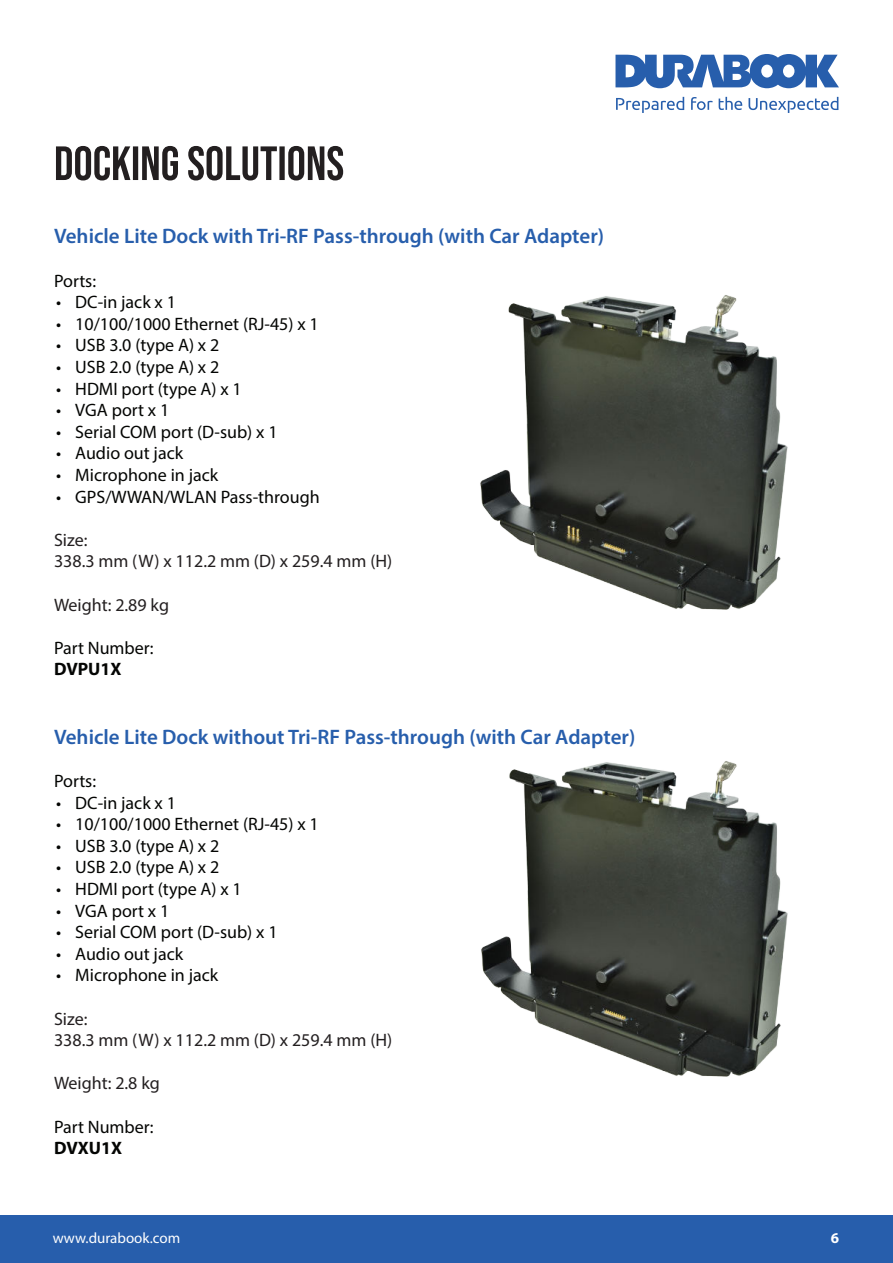
<style>
.page{position:relative;width:893px;height:1263px;background:#fff}
.page>*{position:absolute;margin:0;border:0;box-sizing:border-box;transform-origin:0 0}
.t1{font:600 21px "Myriad Pro";color:#275eac}
.t2{font:18px "Myriad Pro";color:#040503}
.t3{font:18px/21.6px "Myriad Pro";color:#231f20}
.t4{font:700 18px "Myriad Pro";color:#040503}
.t5{font:15px "Myriad Pro";color:#fff}
.t6{font:700 15px "Myriad Pro";color:#fff}
</style>
<div class="page">
<svg style="left:615px;top:54px;width:224px;height:34px"></svg>
<svg style="left:719px;top:97px;width:23px;height:13px"></svg>
<svg style="left:691px;top:97px;width:22px;height:13px"></svg>
<svg style="left:616px;top:97px;width:68px;height:16px"></svg>
<svg style="left:748px;top:97px;width:90px;height:16px"></svg>
<div style="left:0;top:1215px;width:893px;height:48px;background:#275eac"></div>
<svg style="left:56px;top:146px;width:287px;height:34px"></svg>
<img style="left:481px;top:761px;width:307px;height:316px">
<img style="left:480px;top:295px;width:308px;height:315px">
<p class="t1" style="left:54px;top:228px;width:552px">Vehicle Lite Dock with Tri-RF Pass-through (with Car Adapter)</p>
<p class="t2" style="left:54px;top:274px;width:44px">Ports:</p>
<p class="t2" style="left:56px;top:295px;width:121px">• DC-in jack x 1</p>
<p class="t2" style="left:56px;top:317px;width:264px">• 10/100/1000 Ethernet (RJ-45) x 1</p>
<p class="t2" style="left:56px;top:338px;width:165px">• USB 3.0 (type A) x 2</p>
<p class="t2" style="left:56px;top:360px;width:165px">• USB 2.0 (type A) x 2</p>
<p class="t2" style="left:56px;top:382px;width:187px">• HDMI port (type A) x 1</p>
<p class="t2" style="left:56px;top:403px;width:115px">• VGA port x 1</p>
<p class="t2" style="left:56px;top:425px;width:223px">• Serial COM port (D-sub) x 1</p>
<p class="t2" style="left:56px;top:446px;width:129px">• Audio out jack</p>
<p class="t2" style="left:56px;top:468px;width:164px">• Microphone in jack</p>
<p class="t2" style="left:56px;top:490px;width:265px">• GPS/WWAN/WLAN Pass-through</p>
<p class="t3" style="left:54px;top:530px;width:340px">Size:<br>338.3 mm (W) x 112.2 mm (D) x 259.4 mm (H)</p>
<p class="t3" style="left:54px;top:595px;width:117px">Weight: 2.89 kg</p>
<p class="t2" style="left:54px;top:641px;width:101px">Part Number:</p>
<p class="t4" style="left:54px;top:663px;width:69px">DVPU1X</p>
<p class="t1" style="left:54px;top:729px;width:583px">Vehicle Lite Dock without Tri-RF Pass-through (with Car Adapter)</p>
<p class="t2" style="left:54px;top:774px;width:44px">Ports:</p>
<p class="t2" style="left:56px;top:796px;width:121px">• DC-in jack x 1</p>
<p class="t2" style="left:56px;top:817px;width:264px">• 10/100/1000 Ethernet (RJ-45) x 1</p>
<p class="t2" style="left:56px;top:839px;width:165px">• USB 3.0 (type A) x 2</p>
<p class="t2" style="left:56px;top:860px;width:165px">• USB 2.0 (type A) x 2</p>
<p class="t2" style="left:56px;top:882px;width:187px">• HDMI port (type A) x 1</p>
<p class="t2" style="left:56px;top:904px;width:115px">• VGA port x 1</p>
<p class="t2" style="left:56px;top:925px;width:223px">• Serial COM port (D-sub) x 1</p>
<p class="t2" style="left:56px;top:947px;width:129px">• Audio out jack</p>
<p class="t2" style="left:56px;top:968px;width:164px">• Microphone in jack</p>
<p class="t3" style="left:54px;top:1009px;width:340px">Size:<br>338.3 mm (W) x 112.2 mm (D) x 259.4 mm (H)</p>
<p class="t3" style="left:54px;top:1074px;width:107px">Weight: 2.8 kg</p>
<p class="t2" style="left:54px;top:1120px;width:101px">Part Number:</p>
<p class="t4" style="left:54px;top:1141px;width:70px">DVXU1X</p>
<p class="t5" style="left:53px;top:1229px;width:129px">www.durabook.com</p>
<p class="t6" style="left:831px;top:1232px;width:10px">6</p>
</div>
